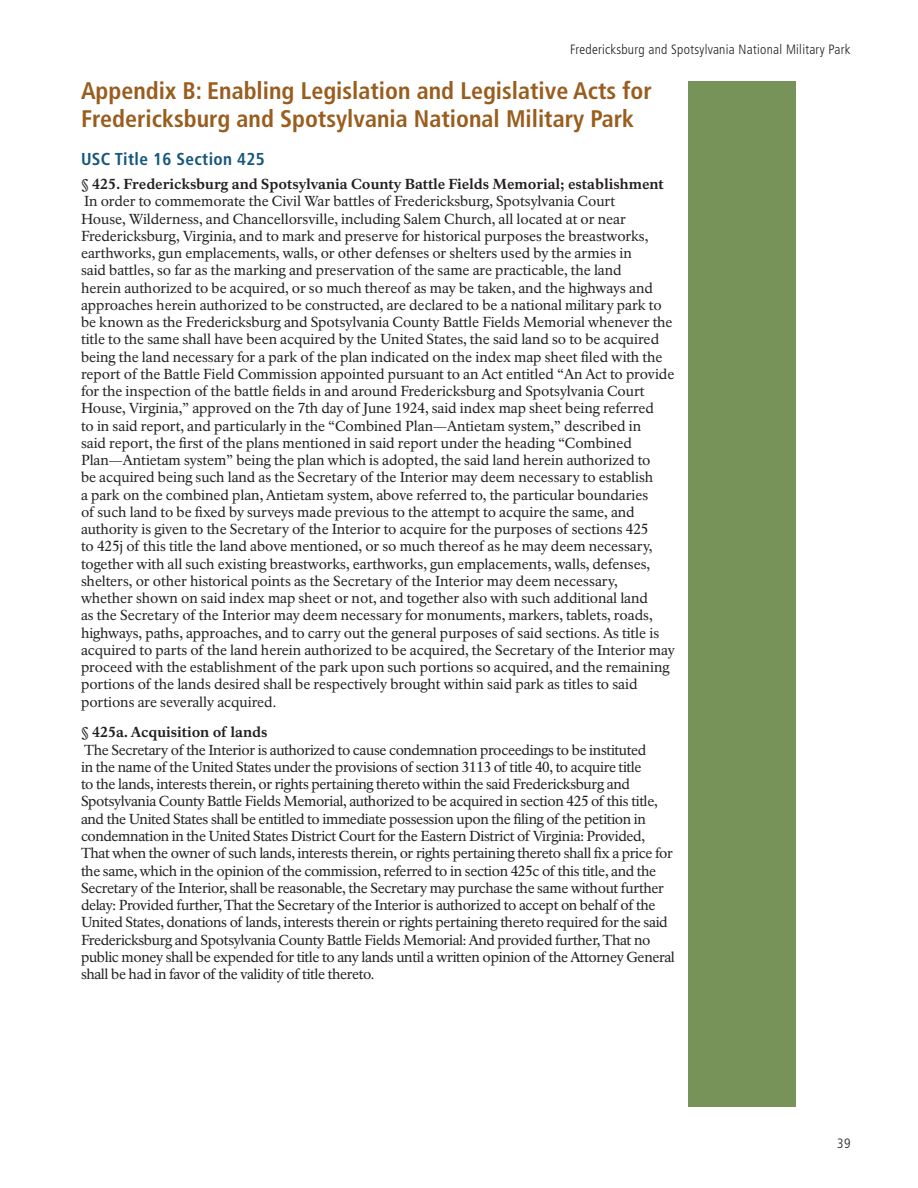
<style>
.page{position:relative;width:918px;height:1188px;background:#fff}
.page>*{position:absolute;margin:0;border:0;box-sizing:border-box;transform-origin:0 0}
.t1{font:700 condensed 24px/28.5px "Frutiger LT Std";color:#995d1e}
.t2{font:700 condensed 17.25px "Frutiger LT Std";letter-spacing:.02em;color:#16577c}
.t3{font:14.25px/17.2px "NPS Rawlinson OT";letter-spacing:-.01em;color:#231f20}
.t4{font:800 14.25px "NPS Rawlinson OT";letter-spacing:-.005em;color:#231f20}
.t5{font:300 condensed 13.5px "Frutiger LT Std";letter-spacing:.02em;color:#231f20}
</style>
<div class="page">
<div style="left:688px;top:81px;width:108px;height:1026px;background:#78935a"></div>
<p class="t5" style="left:570px;top:42px;width:282px">Fredericksburg and Spotsylvania National Military Park</p>
<h2 class="t1" style="left:81px;top:76px;width:572px">Appendix B: Enabling Legislation and Legislative Acts for<br>Fredericksburg and Spotsylvania National Military Park</h2>
<p class="t2" style="left:81px;top:149px;width:185px">USC Title 16 Section 425</p>
<p class="t4" style="left:81px;top:175px;width:584px">§ 425. Fredericksburg and Spotsylvania County Battle Fields Memorial; establishment</p>
<p class="t3" style="left:81px;top:193px;width:596px">In order to commemorate the Civil War battles of Fredericksburg, Spotsylvania Court<br>House, Wilderness, and Chancellorsville, including Salem Church, all located at or near Fredericksburg, Virginia, and to mark and preserve for historical purposes the breastworks, earthworks, gun emplacements, walls, or other defenses or shelters used by the armies in<br>said battles, so far as the marking and preservation of the same are practicable, the land<br>herein authorized to be acquired, or so much thereof as may be taken, and the highways and approaches herein authorized to be constructed, are declared to be a national military park to be known as the Fredericksburg and Spotsylvania County Battle Fields Memorial whenever the title to the same shall have been acquired by the United States, the said land so to be acquired being the land necessary for a park of the plan indicated on the index map sheet fled with the report of the Battle Field Commission appointed pursuant to an Act entitled “An Act to provide for the inspection of the battle felds in and around Fredericksburg and Spotsylvania Court House, Virginia,” approved on the 7th day of June 1924, said index map sheet being referred<br>to in said report, and particularly in the “Combined Plan—Antietam system,” described in<br>said report, the frst of the plans mentioned in said report under the heading “Combined Plan—Antietam system” being the plan which is adopted, the said land herein authorized to<br>be acquired being such land as the Secretary of the Interior may deem necessary to establish<br>a park on the combined plan, Antietam system, above referred to, the particular boundaries<br>of such land to be fxed by surveys made previous to the attempt to acquire the same, and authority is given to the Secretary of the Interior to acquire for the purposes of sections 425<br>to 425j of this title the land above mentioned, or so much thereof as he may deem necessary, together with all such existing breastworks, earthworks, gun emplacements, walls, defenses, shelters, or other historical points as the Secretary of the Interior may deem necessary,<br>whether shown on said index map sheet or not, and together also with such additional land<br>as the Secretary of the Interior may deem necessary for monuments, markers, tablets, roads, highways, paths, approaches, and to carry out the general purposes of said sections. As title is acquired to parts of the land herein authorized to be acquired, the Secretary of the Interior may proceed with the establishment of the park upon such portions so acquired, and the remaining portions of the lands desired shall be respectively brought within said park as titles to said portions are severally acquired.</p>
<p class="t4" style="left:81px;top:724px;width:188px">§ 425a. Acquisition of lands</p>
<p class="t3" style="left:81px;top:741px;width:595px">The Secretary of the Interior is authorized to cause condemnation proceedings to be instituted<br>in the name of the United States under the provisions of section 3113 of title 40, to acquire title<br>to the lands, interests therein, or rights pertaining thereto within the said Fredericksburg and Spotsylvania County Battle Fields Memorial, authorized to be acquired in section 425 of this title, and the United States shall be entitled to immediate possession upon the fling of the petition in condemnation in the United States District Court for the Eastern District of Virginia: Provided, That when the owner of such lands, interests therein, or rights pertaining thereto shall fx a price for the same, which in the opinion of the commission, referred to in section 425c of this title, and the Secretary of the Interior, shall be reasonable, the Secretary may purchase the same without further delay: Provided further, That the Secretary of the Interior is authorized to accept on behalf of the United States, donations of lands, interests therein or rights pertaining thereto required for the said Fredericksburg and Spotsylvania County Battle Fields Memorial: And provided further, That no public money shall be expended for title to any lands until a written opinion of the Attorney General shall be had in favor of the validity of title thereto.</p>
<p class="t5" style="left:837px;top:1135px;width:15px">39</p>
</div>
